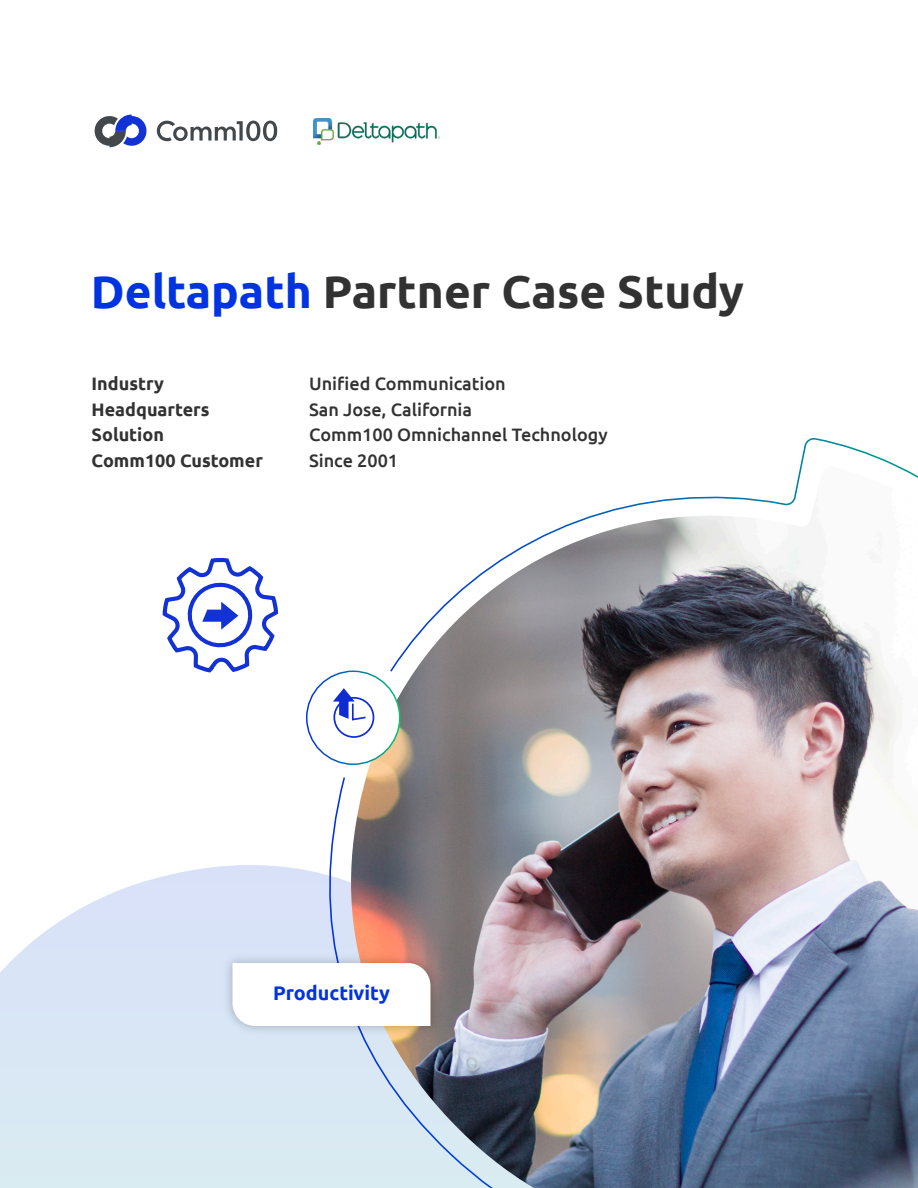
<style>
.page{position:relative;width:918px;height:1188px;background:#fff}
.page>*{position:absolute;margin:0;border:0;box-sizing:border-box;transform-origin:0 0}
.t1{font:700 46.05px "Ubuntu";color:#323232}
.t2{font:700 19.8px "Ubuntu";color:#0033e2}
.t3{font:500 18px "Ubuntu";color:#323232}
.t4{font:700 18px "Ubuntu";color:#323232}
.s1{color:#0033e2}
</style>
<div class="page">
<svg style="left:0;top:866px;width:307px;height:322px;background:#ddeaf5"></svg>
<img style="left:307px;top:437px;width:611px;height:751px">
<svg style="left:94px;top:114px;width:53px;height:34px"></svg>
<svg style="left:157px;top:121px;width:120px;height:20px"></svg>
<img style="left:314px;top:118px;width:126px;height:26px">
<img style="left:281px;top:949px;width:163px;height:91px">
<svg style="left:281px;top:963px;width:149px;height:63px"></svg>
<div style="left:307px;top:671px;width:93px;height:93px;background:#fff;border-radius:50%"></div>
<div style="left:306px;top:670px;width:94px;height:95px;border:2px solid #fff;border-radius:50%"></div>
<div style="left:333px;top:697px;width:41px;height:41px;border:2px solid #0f2cd2;border-radius:50%"></div>
<svg style="left:333px;top:688px;width:34px;height:34px"></svg>
<svg style="left:160px;top:558px;width:121px;height:508px"></svg>
<svg style="left:202px;top:602px;width:36px;height:28px"></svg>
<h1 class="t1" style="left:91px;top:263px;width:654px"><span class="s1">Deltapath</span> Partner Case Study</h1>
<p class="t4" style="left:92px;top:373px;width:74px">Industry</p>
<p class="t3" style="left:309px;top:372px;width:198px">Unified Communication</p>
<p class="t4" style="left:92px;top:398px;width:120px">Headquarters</p>
<p class="t3" style="left:309px;top:398px;width:165px">San Jose, California</p>
<p class="t4" style="left:92px;top:424px;width:74px">Solution</p>
<p class="t3" style="left:309px;top:423px;width:300px">Comm100 Omnichannel Technology</p>
<p class="t4" style="left:92px;top:449px;width:173px">Comm100 Customer</p>
<p class="t3" style="left:309px;top:449px;width:91px">Since 2001</p>
<p class="t2" style="left:273px;top:981px;width:118px">Productivity</p>
</div>
